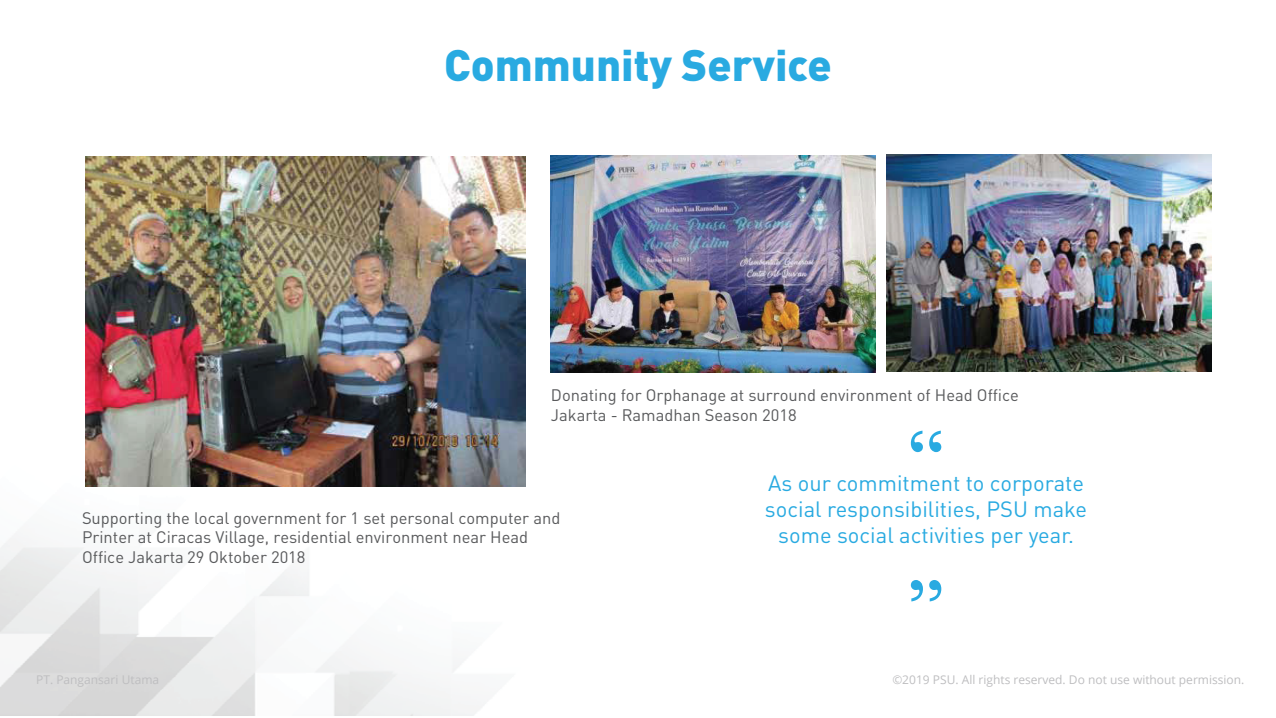
<style>
.page{position:relative;width:1276px;height:718px;background:#fff}
.page>*{position:absolute;margin:0;border:0;box-sizing:border-box;transform-origin:0 0}
.t1{font:900 43.5px "DIN Pro";color:#29aae1}
.t2{font:21.9px/26px "DIN Pro";color:#29aae1;text-align:center}
.t3{font:16.5px/19.5px "DIN Pro";color:#595a5c}
.t4{font:12px "Open Sans";color:#bebec0}
</style>
<div class="page">
<img style="left:0;top:155px;width:715px;height:560px">
<div style="left:84px;top:131px;width:442px;height:331px;background:#fff"></div>
<img style="left:85px;top:156px;width:440px;height:330px">
<img style="left:551px;top:155px;width:324px;height:217px">
<img style="left:886px;top:155px;width:325px;height:217px">
<svg style="left:911px;top:430px;width:30px;height:22px"></svg>
<svg style="left:911px;top:580px;width:30px;height:21px"></svg>
<h1 class="t1" style="left:444px;top:36px;width:389px">Community Service</h1>
<p class="t3" style="left:551px;top:385px;width:469px">Donating for Orphanage at surround environment of Head Office<br>Jakarta - Ramadhan Season 2018</p>
<p class="t3" style="left:82px;top:507px;width:480px">Supporting the local government for 1 set personal computer and<br>Printer at Ciracas Village, residential environment near Head<br>Office Jakarta 29 Oktober 2018</p>
<h2 class="t2" style="left:765px;top:469px;width:324px">As our commitment to corporate social responsibilities, PSU make some social activities per year.</h2>
<p class="t4" style="left:36px;top:671px;width:124px">PT. Pangansari Utama</p>
<p class="t4" style="left:892px;top:671px;width:354px">©2019 PSU. All rights reserved. Do not use without permission.</p>
</div>
